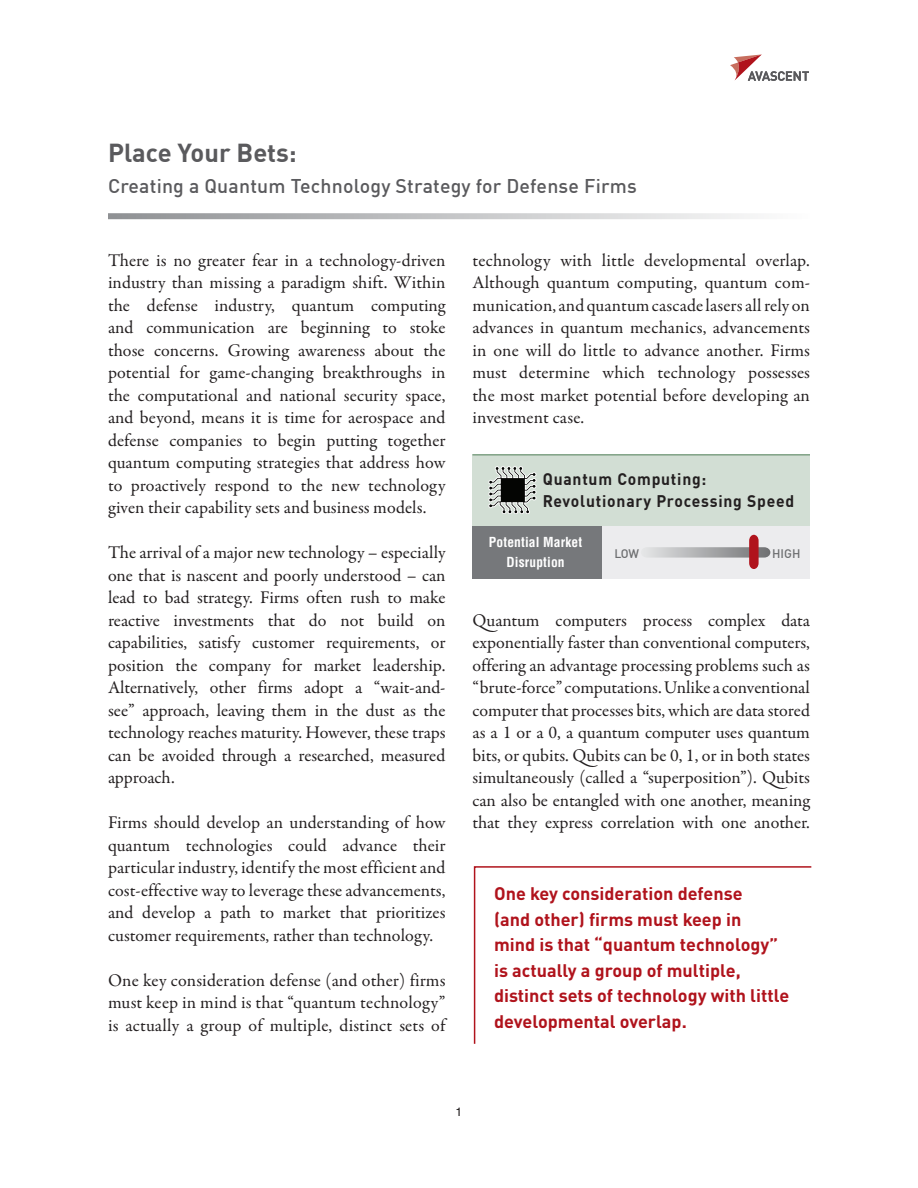
<style>
.page{position:relative;width:918px;height:1188px;background:#fff}
.page>*{position:absolute;margin:0;border:0;box-sizing:border-box;transform-origin:0 0}
.t1{font:700 25.5px "DIN Offc";color:#5a5a5d}
.t2{font:500 19.5px "DIN Offc";letter-spacing:.01em;color:#5a5a5d}
.t3{font:18px/22.5px "Garamond Premr Pro";color:#231f20;text-align:justify}
.t4{font:700 18px/25.5px "DINOT";color:#b0131c}
.t5{font:700 16.5px/22.5px "DIN Offc";letter-spacing:.05em;color:#231f20;scale:.95 1}
.Bullet_no_indent_tes{font:700 condensed 13.5px/19.5px "Helvetica LT Std";letter-spacing:.01em;color:#fff;text-align:center}
.t6{font:500 12.15px "DIN Offc";color:#6d6e70}
.t7{font:12px "Helvetica LT Std";color:#231f20}
</style>
<div class="page">
<svg style="left:730px;top:54px;width:79px;height:27px"></svg>
<svg style="left:108px;top:213px;width:645px;height:6px;background:#c3c4c6"></svg>
<svg style="left:473px;top:866px;width:339px;height:178px"></svg>
<div style="left:472px;top:455px;width:338px;height:124px;background:#d2ded4"></div>
<svg style="left:489px;top:467px;width:47px;height:47px"></svg>
<div style="left:504px;top:482px;width:17px;height:17px;background:#040503"></div>
<div style="left:602px;top:527px;width:208px;height:52px;background:#ececee"></div>
<svg style="left:647px;top:535px;width:123px;height:34px"></svg>
<div style="left:472px;top:527px;width:130px;height:52px;background:#76787b"></div>
<hr style="left:472px;top:454px;width:338px;height:2px;background:#80a286">
<p class="t1" style="left:108px;top:136px;width:190px">Place Your Bets:</p>
<p class="t2" style="left:108px;top:173px;width:530px">Creating a Quantum Technology Strategy for Defense Firms</p>
<p class="t3" style="left:108px;top:249px;width:339px">There is no greater fear in a technology-driven industry than missing a paradigm shift. Within the defense industry, quantum computing and communication are beginning to stoke those concerns. Growing awareness about the potential for game-changing breakthroughs in the computational and national security space, and beyond, means it is time for aerospace and defense companies to begin putting together quantum computing strategies that address how to proactively respond to the new technology given their capability sets and business models.</p>
<p class="t3" style="left:108px;top:542px;width:339px">The arrival of a major new technology – especially one that is nascent and poorly understood – can lead to bad strategy. Firms often rush to make reactive investments that do not build on capabilities, satisfy customer requirements, or position the company for market leadership.<br>Alternatively, other firms adopt a “wait-and&shy;see” approach, leaving them in the dust as the technology reaches maturity. However, these traps can be avoided through a researched, measured approach.</p>
<p class="t3" style="left:108px;top:812px;width:339px">Firms should develop an understanding of how quantum technologies could advance their particular industry, identify the most efficient and cost-effective way to leverage these advancements, and develop a path to market that prioritizes customer requirements, rather than technology.</p>
<p class="t3" style="left:108px;top:969px;width:339px">One key consideration defense (and other) firms must keep in mind is that “quantum technology” is actually a group of multiple, distinct sets of</p>
<p class="t3" style="left:472px;top:249px;width:339px">technology with little developmental overlap.<br>Although quantum computing, quantum com&shy;munication, and quantum cascade lasers all rely on advances in quantum mechanics, advancements in one will do little to advance another. Firms must determine which technology possesses the most market potential before developing an investment case.</p>
<p class="t5" style="left:543px;top:467px;width:266px">Quantum Computing:<br>Revolutionary Processing Speed</p>
<p class="t6" style="left:614px;top:545px;width:26px">LOW</p>
<p class="t6" style="left:772px;top:545px;width:30px">HIGH</p>
<p class="Bullet_no_indent_tes" style="left:489px;top:532px;width:95px">Potential Market<br>Disruption</p>
<p class="t3" style="left:472px;top:609px;width:339px">Quantum computers process complex data exponentially faster than conventional computers, offering an advantage processing problems such as “brute-force” computations. Unlike a conventional computer that processes bits, which are data stored as a 1 or a 0, a quantum computer uses quantum bits, or qubits. Qubits can be 0, 1, or in both states simultaneously (called a “superposition”). Qubits can also be entangled with one another, meaning that they express correlation with one another.</p>
<p class="t4" style="left:494px;top:880px;width:297px">One key consideration defense<br>(and other) firms must keep in<br>mind is that “quantum technology” is actually a group of multiple, distinct sets of technology with little developmental overlap.</p>
<p class="t7" style="left:456px;top:1104px;width:8px">1</p>
</div>
